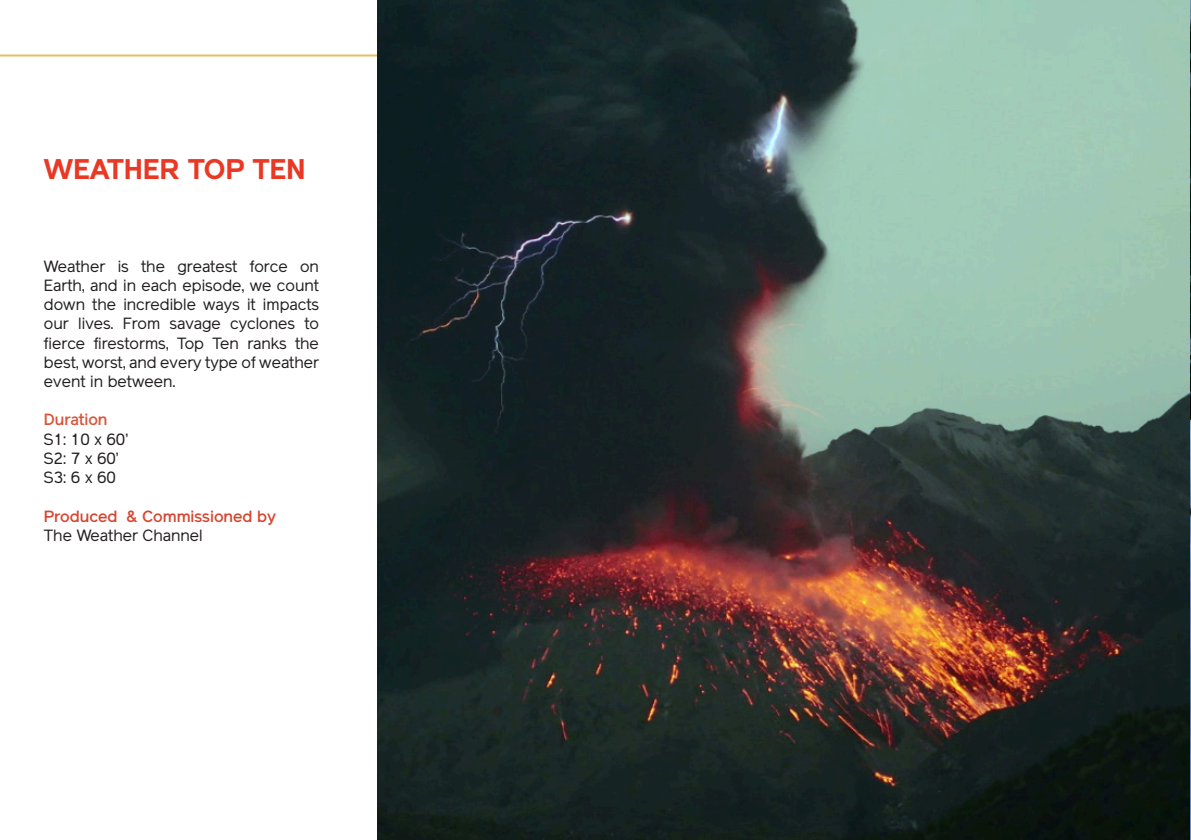
<style>
.page{position:relative;width:1191px;height:840px;background:#fff}
.page>*{position:absolute;margin:0;border:0;box-sizing:border-box;transform-origin:0 0}
.t1{font:700 28px "Reader";color:#e93824}
.t2{font:16px/19.2px "Reader";color:#231f20;text-align:justify}
.t3{font:500 16px "Reader";color:#d6452f}
.t4{font:500 16px "Reader";color:#da5236}
</style>
<div class="page">
<hr style="left:0;top:54px;width:1191px;height:2px;background:#e6bf61">
<img style="left:377px;top:0;width:813px;height:839px">
<hr style="left:1190px;top:0;width:1px;height:839px;background:#fff">
<p class="t1" style="left:44px;top:152px;width:263px">WEATHER TOP TEN</p>
<p class="t2" style="left:44px;top:256px;width:276px">Weather is the greatest force on Earth, and in each episode, we count down the incredible ways it impacts our lives. From savage cyclones to fierce firestorms, Top Ten ranks the best, worst, and every type of weather event in between.</p>
<p class="t4" style="left:44px;top:410px;width:65px">Duration</p>
<p class="t2" style="left:44px;top:429px;width:86px">S1: 10 x 60’</p>
<p class="t2" style="left:44px;top:448px;width:76px">S2: 7 x 60’</p>
<p class="t2" style="left:44px;top:467px;width:73px">S3: 6 x 60</p>
<p class="t3" style="left:44px;top:506px;width:233px">Produced &amp; Commissioned by</p>
<p class="t2" style="left:44px;top:525px;width:160px">The Weather Channel</p>
</div>
